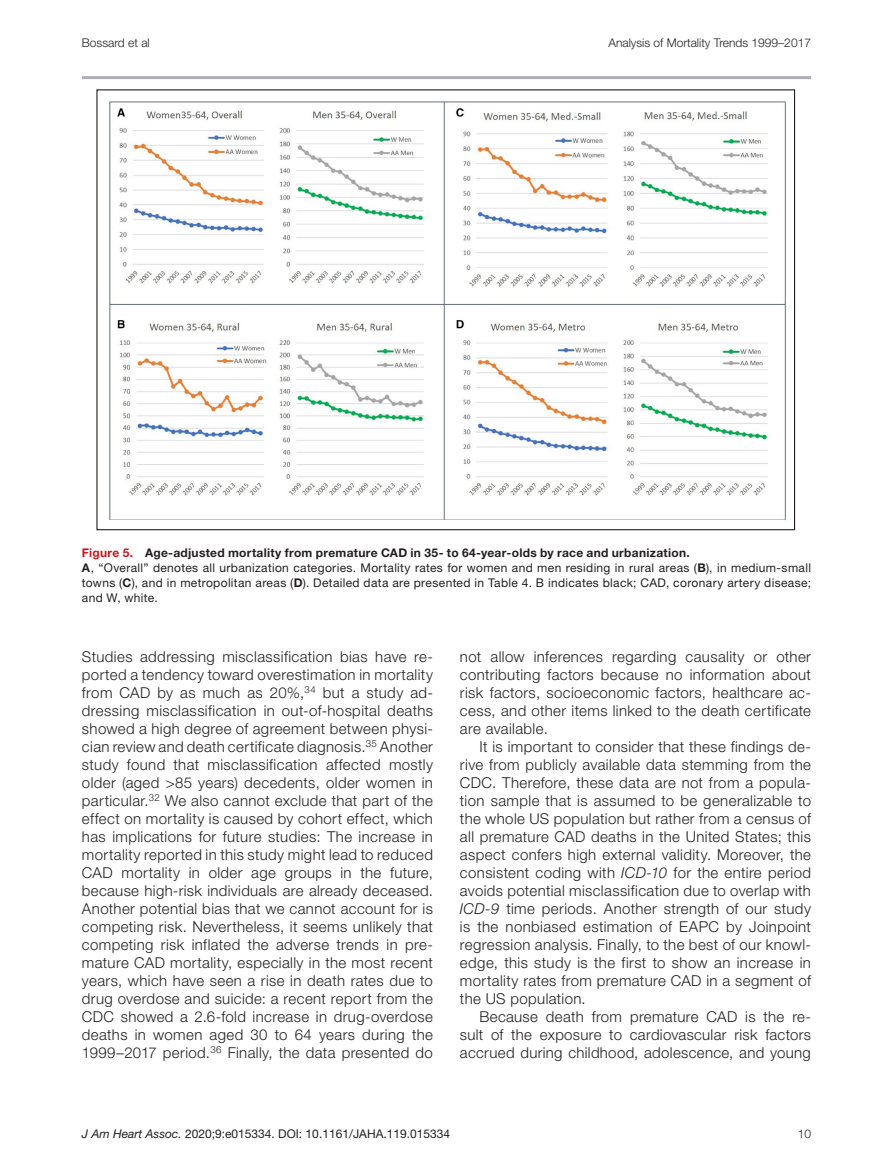
<style>
.page{position:relative;width:893px;height:1174px;background:#fff}
.page>*{position:absolute;margin:0;border:0;box-sizing:border-box;transform-origin:0 0}
.t1{font:300 15px/18px "Helvetica Neue LT Std";letter-spacing:.025em;color:#231f20;text-align:justify}
.t2{font:12px/15px "Helvetica Neue LT Std";letter-spacing:.03em;color:#231f20}
.t3{font:12px "Helvetica Neue LT Std";color:#231f20}
.t4{font:300 12px "Helvetica Neue LT Std";color:#231f20}
.s1{font-weight:700;color:#cd151d}
.s2{font-weight:700}
.s3{font-style:italic}
</style>
<div class="page">
<img style="left:109px;top:101px;width:677px;height:419px">
<hr style="left:82px;top:76px;width:729px;height:3px;background:#aeafb3">
<p class="t4" style="left:82px;top:35px;width:69px">Bossard et al</p>
<p class="t4" style="left:608px;top:35px;width:204px">Analysis of Mortality Trends 1999–2017</p>
<p class="t2" style="left:82px;top:545px;width:730px"><span class="s1">Figure 5.</span> <span class="s2">Age-adjusted mortality from premature CAD in 35- to 64-year-olds by race and urbanization.<br>A</span>, “Overall” denotes all urbanization categories. Mortality rates for women and men residing in rural areas (<span class="s2">B</span>), in medium-small towns (<span class="s2">C</span>), and in metropolitan areas (<span class="s2">D</span>). Detailed data are presented in Table 4. B indicates black; CAD, coronary artery disease; and W, white.</p>
<p class="t1" style="left:82px;top:647px;width:353px">Studies addressing misclassification bias have re&shy;ported a tendency toward overestimation in mortality from CAD by as much as 20%,<sup>34</sup> but a study ad&shy;dressing misclassification in out-of-hospital deaths showed a high degree of agreement between physi&shy;cian review and death certificate diagnosis.<sup>35</sup> Another study found that misclassification affected mostly older (aged &gt;85 years) decedents, older women in particular.<sup>32</sup> We also cannot exclude that part of the effect on mortality is caused by cohort effect, which has implications for future studies: The increase in mortality reported in this study might lead to reduced CAD mortality in older age groups in the future, because high-risk individuals are already deceased.<br>Another potential bias that we cannot account for is competing risk. Nevertheless, it seems unlikely that competing risk inflated the adverse trends in pre&shy;mature CAD mortality, especially in the most recent years, which have seen a rise in death rates due to drug overdose and suicide: a recent report from the CDC showed a 2.6-fold increase in drug-overdose deaths in women aged 30 to 64 years during the 1999–2017 period.<sup>36</sup> Finally, the data presented do</p>
<p class="t1" style="left:460px;top:647px;width:353px">not allow inferences regarding causality or other contributing factors because no information about risk factors, socioeconomic factors, healthcare ac&shy;cess, and other items linked to the death certificate are available.</p>
<p class="t1" style="left:460px;top:737px;width:353px;text-indent:20px">It is important to consider that these findings de&shy;rive from publicly available data stemming from the CDC. Therefore, these data are not from a popula&shy;tion sample that is assumed to be generalizable to the whole US population but rather from a census of all premature CAD deaths in the United States; this aspect confers high external validity. Moreover, the consistent coding with <span class="s3">ICD-10</span> for the entire period avoids potential misclassification due to overlap with <span class="s3">ICD-9</span> time periods. Another strength of our study is the nonbiased estimation of EAPC by Joinpoint regression analysis. Finally, to the best of our knowl&shy;edge, this study is the first to show an increase in mortality rates from premature CAD in a segment of the US population.</p>
<p class="t1" style="left:460px;top:1007px;width:353px;text-indent:20px">Because death from premature CAD is the re&shy;sult of the exposure to cardiovascular risk factors accrued during childhood, adolescence, and young</p>
<p class="t3" style="left:82px;top:1126px;width:370px"><span class="s3">J Am Heart Assoc.</span> 2020;9:e015334. DOI: 10.1161/JAHA.119.015334</p>
<p class="t4" style="left:798px;top:1126px;width:15px">10</p>
</div>
